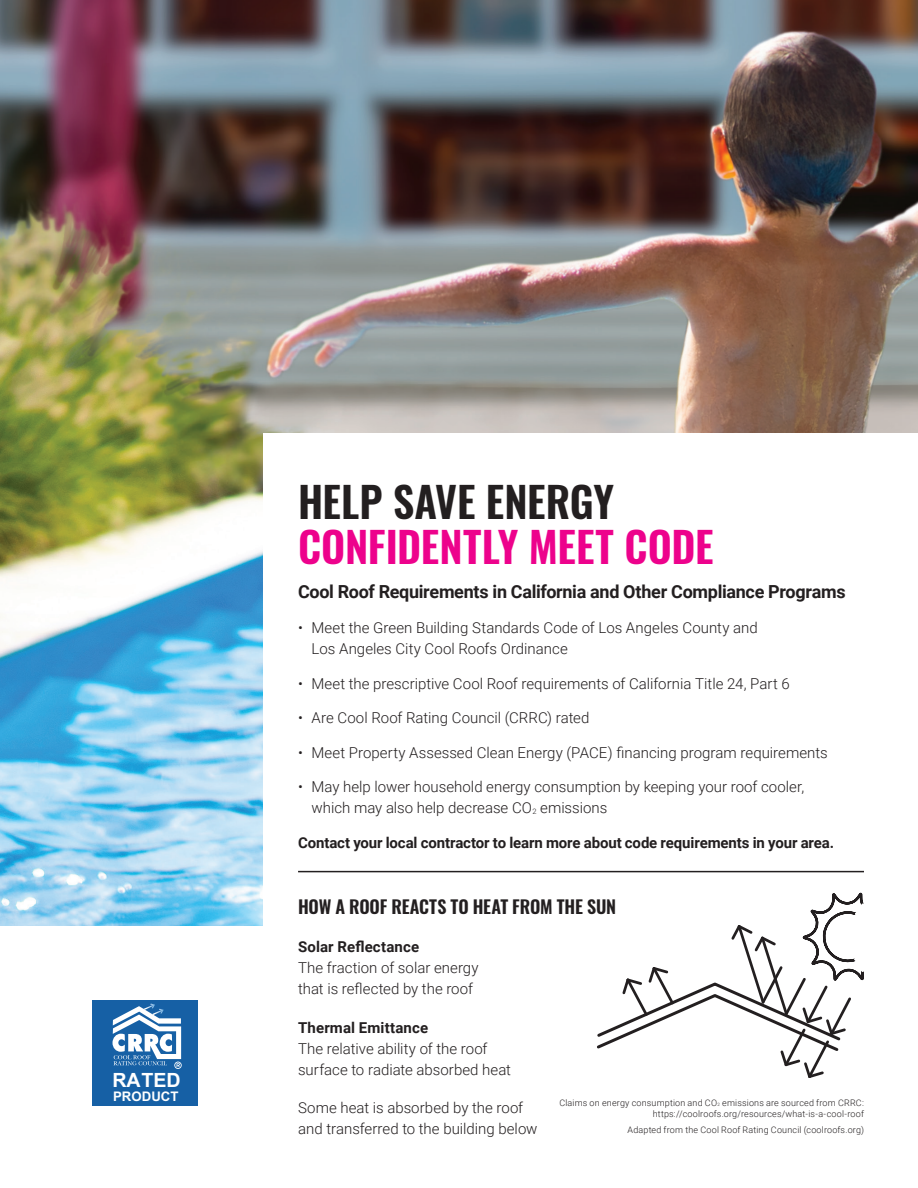
<style>
.page{position:relative;width:918px;height:1188px;background:#fff}
.page>*{position:absolute;margin:0;border:0;box-sizing:border-box;transform-origin:0 0}
.t1{font:600 42px "Oswald";letter-spacing:-.005em;color:#ed028c}
.t2{font:600 42px "Oswald";color:#231f20}
.t3{font:700 19.65px "Arial";color:#fff}
.t4{font:700 18px "Roboto";letter-spacing:-.015em;color:#231f20}
.t5{font:600 18px "Oswald";letter-spacing:-.01em;color:#231f20}
.t6{font:300 15px/21px "Roboto";color:#231f20}
.Body_Copy{font:700 15px "Roboto";letter-spacing:-.005em;color:#231f20}
.t7{font:700 13.2px "Arial";color:#fff}
.t8{font:300 9px "Roboto";letter-spacing:.02em;color:#231f20}
.s1{font-size:7.5px}
.s2{font-size:4.5px}
</style>
<div class="page">
<img style="left:0;top:0;width:918px;height:926px">
<div style="left:263px;top:434px;width:655px;height:754px;background:#fff"></div>
<hr style="left:298px;top:871px;width:566px;height:1px;background:#231f20">
<svg style="left:597px;top:893px;width:267px;height:185px"></svg>
<div style="left:92px;top:1000px;width:106px;height:106px;background:#1660a5"></div>
<svg style="left:113px;top:1004px;width:69px;height:65px"></svg>
<p class="t3" style="left:112px;top:1067px;width:70px">RATED</p>
<p class="t7" style="left:113px;top:1088px;width:67px">PRODUCT</p>
<p class="t2" style="left:298px;top:479px;width:318px">HELP SAVE ENERGY</p>
<p class="t1" style="left:298px;top:524px;width:417px">CONFIDENTLY MEET CODE</p>
<p class="t4" style="left:298px;top:579px;width:549px">Cool Roof Requirements in California and Other Compliance Programs</p>
<p class="t6" style="left:312px;top:617px;width:448px;text-indent:-14px">• Meet the Green Building Standards Code of Los Angeles County and<br>Los Angeles City Cool Roofs Ordinance</p>
<p class="t6" style="left:298px;top:672px;width:493px">• Meet the prescriptive Cool Roof requirements of California Title 24, Part 6</p>
<p class="t6" style="left:298px;top:707px;width:293px">• Are Cool Roof Rating Council (CRRC) rated</p>
<p class="t6" style="left:298px;top:741px;width:531px">• Meet Property Assessed Clean Energy (PACE) financing program requirements</p>
<p class="t6" style="left:312px;top:776px;width:494px;text-indent:-14px">• May help lower household energy consumption by keeping your roof cooler, which may also help decrease CO<span class="s1">2</span> emissions</p>
<p class="Body_Copy" style="left:298px;top:832px;width:538px">Contact your local contractor to learn more about code requirements in your area.</p>
<p class="t5" style="left:298px;top:897px;width:320px">HOW A ROOF REACTS TO HEAT FROM THE SUN</p>
<p class="Body_Copy" style="left:298px;top:937px;width:123px">Solar Reflectance</p>
<p class="t6" style="left:298px;top:957px;width:182px">The fraction of solar energy that is reflected by the roof</p>
<p class="Body_Copy" style="left:298px;top:1017px;width:132px">Thermal Emittance</p>
<p class="t6" style="left:298px;top:1037px;width:214px">The relative ability of the roof surface to radiate absorbed heat</p>
<p class="t6" style="left:298px;top:1097px;width:241px">Some heat is absorbed by the roof and transferred to the building below</p>
<p class="t8" style="left:559px;top:1097px;width:306px">Claims on energy consumption and CO<span class="s2">2</span> emissions are sourced from CRRC:</p>
<p class="t8" style="left:653px;top:1107px;width:213px">https://coolroofs.org/resources/what-is-a-cool-roof</p>
<p class="t8" style="left:628px;top:1123px;width:238px">Adapted from the Cool Roof Rating Council (coolroofs.org)</p>
</div>
